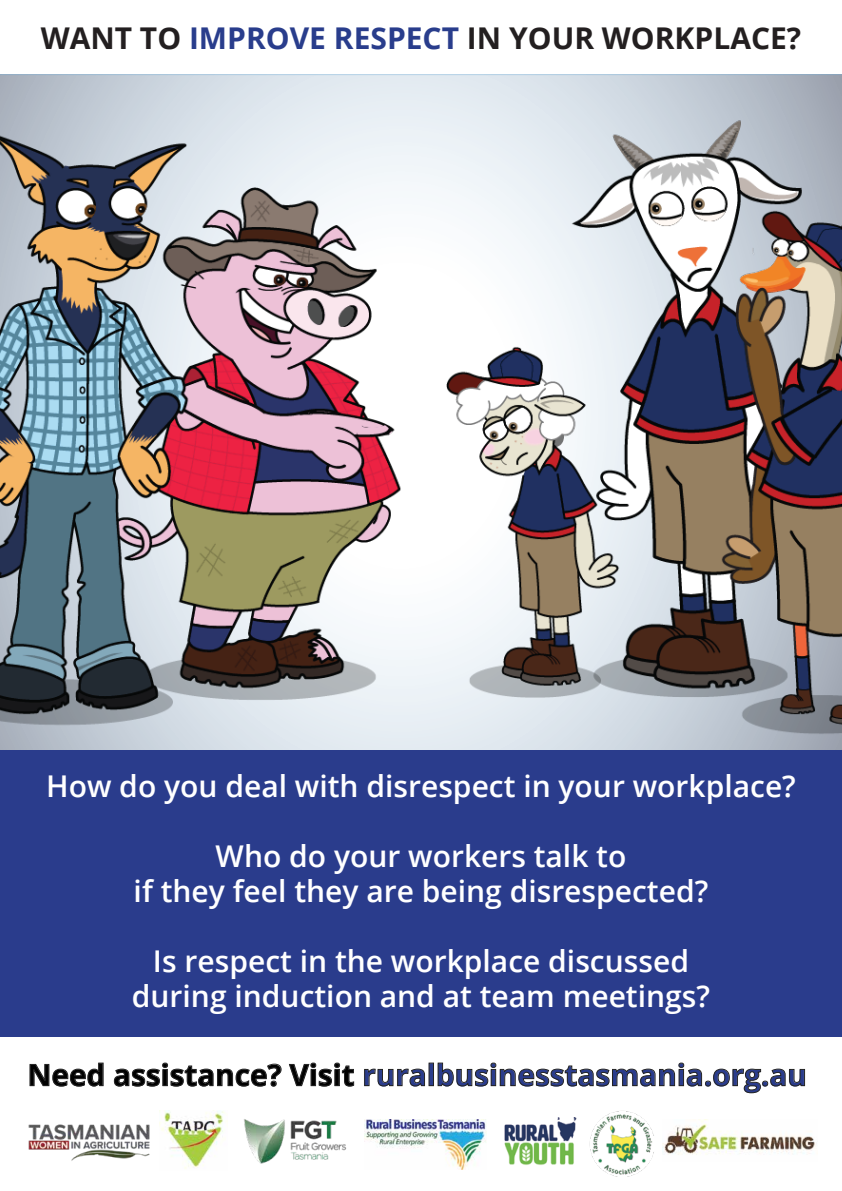
<style>
.page{position:relative;width:842px;height:1191px;background:#fff}
.page>*{position:absolute;margin:0;border:0;box-sizing:border-box;transform-origin:0 0}
.t1{font:600 30px/35px "Open Sans";color:#fff;text-align:center}
.t2{font:700 30px "Open Sans";color:#231f20}
.t3{font:700 29.7px "Open Sans";color:#2a3c8c}
.s1{color:#293d8c}
.s2{color:#010101}
</style>
<div class="page">
<img style="left:0;top:74px;width:842px;height:676px">
<div style="left:0;top:750px;width:842px;height:286px;background:#2a3c8c"></div>
<svg style="left:30px;top:1063px;width:73px;height:23px"></svg>
<svg style="left:114px;top:1063px;width:167px;height:23px"></svg>
<svg style="left:289px;top:1063px;width:65px;height:23px"></svg>
<svg style="left:365px;top:1069px;width:59px;height:17px"></svg>
<svg style="left:438px;top:1063px;width:366px;height:29px"></svg>
<img style="left:28px;top:1124px;width:122px;height:37px">
<img style="left:159px;top:1110px;width:66px;height:59px">
<img style="left:244px;top:1119px;width:103px;height:45px">
<img style="left:365px;top:1119px;width:121px;height:50px">
<img style="left:504px;top:1117px;width:73px;height:48px">
<img style="left:589px;top:1111px;width:65px;height:65px">
<img style="left:662px;top:1119px;width:154px;height:36px">
<p class="t2" style="left:41px;top:17px;width:762px">WANT TO <span class="s1">IMPROVE RESPECT</span> IN YOUR WORKPLACE?</p>
<p class="t1" style="left:46px;top:768px;width:751px">How do you deal with disrespect in your workplace?</p>
<p class="t1" style="left:134px;top:838px;width:576px">Who do your workers talk to<br>if they feel they are being disrespected?</p>
<p class="t1" style="left:132px;top:943px;width:580px">Is respect in the workplace discussed during induction and at team meetings?</p>
<p class="t3" style="left:27px;top:1054px;width:781px"><span class="s2">Need assistance? Visit</span> ruralbusinesstasmania.org.au</p>
</div>
